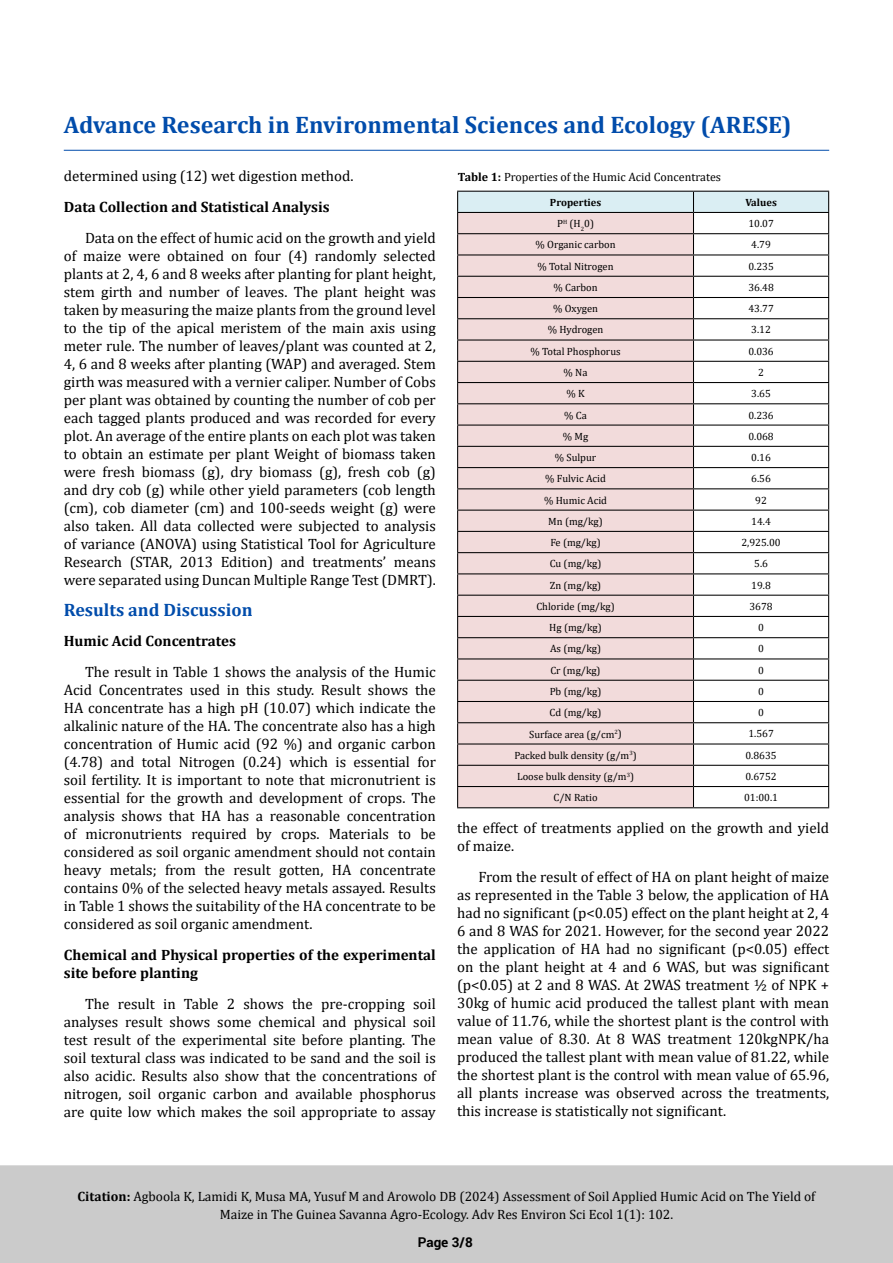
<style>
.page{position:relative;width:893px;height:1263px;background:#fff}
.page>*{position:absolute;margin:0;border:0;box-sizing:border-box;transform-origin:0 0}
.t1{font:700 24px "Cambria";color:#014cab}
.t2{font:700 18px "Cambria";color:#014cab}
.t3{font:15px/18px "Cambria";color:#000;text-align:justify}
.t4{font:700 15px/18px "Cambria";color:#000}
.t5{font:13.5px/18px "Cambria";color:#000;text-align:center}
.t6{font:700 13.5px "Roboto";color:#000}
.t7{font:12px "Cambria";color:#000}
.t8{font:10.5px "Cambria";color:#000}
.t9{font:700 10.5px "Cambria";color:#000}
.s1{font-weight:700}
</style>
<div class="page">
<div style="left:0;top:1165px;width:893px;height:98px;background:#cbcbcb"></div>
<hr style="left:64px;top:150px;width:765px;height:1px;background:#014cab">
<hr style="left:457px;top:807px;width:236px;height:1px;background:#000">
<hr style="left:693px;top:807px;width:136px;height:1px;background:#000">
<svg style="left:457px;top:191px;width:372px;height:616px"></svg>
<h1 class="t1" style="left:64px;top:108px;width:729px">Advance Research in Environmental Sciences and Ecology (ARESE)</h1>
<p class="t3" style="left:64px;top:167px;width:291px">determined using (12) wet digestion method.</p>
<p class="t4" style="left:64px;top:197px;width:267px">Data Collection and Statistical Analysis</p>
<p class="t3" style="left:64px;top:229px;width:374px;text-indent:21px">Data on the effect of humic acid on the growth and yield of maize were obtained on four (4) randomly selected plants at 2, 4, 6 and 8 weeks after planting for plant height, stem girth and number of leaves. The plant height was taken by measuring the maize plants from the ground level to the tip of the apical meristem of the main axis using meter rule. The number of leaves/plant was counted at 2, 4, 6 and 8 weeks after planting (WAP) and averaged. Stem girth was measured with a vernier caliper. Number of Cobs per plant was obtained by counting the number of cob per each tagged plants produced and was recorded for every plot. An average of the entire plants on each plot was taken to obtain an estimate per plant Weight of biomass taken were fresh biomass (g), dry biomass (g), fresh cob (g) and dry cob (g) while other yield parameters (cob length (cm), cob diameter (cm) and 100-seeds weight (g) were also taken. All data collected were subjected to analysis of variance (ANOVA) using Statistical Tool for Agriculture Research (STAR, 2013 Edition) and treatments’ means were separated using Duncan Multiple Range Test (DMRT).</p>
<p class="t2" style="left:64px;top:597px;width:190px">Results and Discussion</p>
<p class="t4" style="left:64px;top:632px;width:174px">Humic Acid Concentrates</p>
<p class="t3" style="left:64px;top:663px;width:374px;text-indent:21px">The result in Table 1 shows the analysis of the Humic Acid Concentrates used in this study. Result shows the HA concentrate has a high pH (10.07) which indicate the alkalinic nature of the HA. The concentrate also has a high concentration of Humic acid (92 %) and organic carbon (4.78) and total Nitrogen (0.24) which is essential for soil fertility. It is important to note that micronutrient is essential for the growth and development of crops. The analysis shows that HA has a reasonable concentration of micronutrients required by crops. Materials to be considered as soil organic amendment should not contain heavy metals; from the result gotten, HA concentrate contains 0% of the selected heavy metals assayed. Results in Table 1 shows the suitability of the HA concentrate to be considered as soil organic amendment.</p>
<p class="t4" style="left:64px;top:945px;width:374px">Chemical and Physical properties of the experimental site before planting</p>
<p class="t3" style="left:64px;top:994px;width:374px;text-indent:21px">The result in Table 2 shows the pre-cropping soil analyses result shows some chemical and physical soil test result of the experimental site before planting. The soil textural class was indicated to be sand and the soil is also acidic. Results also show that the concentrations of nitrogen, soil organic carbon and available phosphorus are quite low which makes the soil appropriate to assay</p>
<p class="t7" style="left:458px;top:170px;width:265px"><span class="s1">Table 1:</span> Properties of the Humic Acid Concentrates</p>
<p class="t9" style="left:550px;top:195px;width:53px">Properties</p>
<p class="t9" style="left:745px;top:195px;width:33px">Values</p>
<p class="t8" style="left:557px;top:217px;width:38px">P<sup>H</sup> (H<sub>2</sub>0)</p>
<p class="t8" style="left:748px;top:217px;width:27px">10.07</p>
<p class="t8" style="left:536px;top:239px;width:81px">% Organic carbon</p>
<p class="t8" style="left:751px;top:239px;width:21px">4.79</p>
<p class="t8" style="left:538px;top:260px;width:77px">% Total Nitrogen</p>
<p class="t8" style="left:748px;top:260px;width:27px">0.235</p>
<p class="t8" style="left:553px;top:281px;width:46px">% Carbon</p>
<p class="t8" style="left:748px;top:281px;width:27px">36.48</p>
<p class="t8" style="left:553px;top:302px;width:46px">% Oxygen</p>
<p class="t8" style="left:748px;top:302px;width:27px">43.77</p>
<p class="t8" style="left:548px;top:324px;width:57px">% Hydrogen</p>
<p class="t8" style="left:751px;top:324px;width:21px">3.12</p>
<p class="t8" style="left:530px;top:345px;width:92px">% Total Phosphorus</p>
<p class="t8" style="left:748px;top:345px;width:27px">0.036</p>
<p class="t8" style="left:564px;top:366px;width:25px">% Na</p>
<p class="t8" style="left:758px;top:366px;width:7px">2</p>
<p class="t8" style="left:566px;top:387px;width:20px">% K</p>
<p class="t8" style="left:751px;top:387px;width:21px">3.65</p>
<p class="t8" style="left:564px;top:409px;width:24px">% Ca</p>
<p class="t8" style="left:748px;top:409px;width:27px">0.236</p>
<p class="t8" style="left:563px;top:430px;width:27px">% Mg</p>
<p class="t8" style="left:748px;top:430px;width:27px">0.068</p>
<p class="t8" style="left:555px;top:451px;width:43px">% Sulpur</p>
<p class="t8" style="left:751px;top:451px;width:21px">0.16</p>
<p class="t8" style="left:545px;top:473px;width:62px">% Fulvic Acid</p>
<p class="t8" style="left:751px;top:473px;width:21px">6.56</p>
<p class="t8" style="left:544px;top:494px;width:65px">% Humic Acid</p>
<p class="t8" style="left:755px;top:494px;width:13px">92</p>
<p class="t8" style="left:548px;top:515px;width:56px">Mn (mg/kg)</p>
<p class="t8" style="left:751px;top:515px;width:21px">14.4</p>
<p class="t8" style="left:550px;top:536px;width:52px">Fe (mg/kg)</p>
<p class="t8" style="left:741px;top:536px;width:41px">2,925.00</p>
<p class="t8" style="left:550px;top:558px;width:53px">Cu (mg/kg)</p>
<p class="t8" style="left:754px;top:558px;width:15px">5.6</p>
<p class="t8" style="left:550px;top:579px;width:53px">Zn (mg/kg)</p>
<p class="t8" style="left:751px;top:579px;width:21px">19.8</p>
<p class="t8" style="left:536px;top:600px;width:80px">Chloride (mg/kg)</p>
<p class="t8" style="left:749px;top:600px;width:25px">3678</p>
<p class="t8" style="left:549px;top:621px;width:54px">Hg (mg/kg)</p>
<p class="t8" style="left:758px;top:621px;width:7px">0</p>
<p class="t8" style="left:550px;top:643px;width:53px">As (mg/kg)</p>
<p class="t8" style="left:758px;top:643px;width:7px">0</p>
<p class="t8" style="left:550px;top:664px;width:52px">Cr (mg/kg)</p>
<p class="t8" style="left:758px;top:664px;width:7px">0</p>
<p class="t8" style="left:550px;top:685px;width:53px">Pb (mg/kg)</p>
<p class="t8" style="left:758px;top:685px;width:7px">0</p>
<p class="t8" style="left:550px;top:706px;width:53px">Cd (mg/kg)</p>
<p class="t8" style="left:758px;top:706px;width:7px">0</p>
<p class="t8" style="left:529px;top:728px;width:94px">Surface area (g/cm<sup>2</sup>)</p>
<p class="t8" style="left:748px;top:728px;width:27px">1.567</p>
<p class="t8" style="left:514px;top:749px;width:124px">Packed bulk density (g/m<sup>3</sup>)</p>
<p class="t8" style="left:745px;top:749px;width:33px">0.8635</p>
<p class="t8" style="left:517px;top:770px;width:118px">Loose bulk density (g/m<sup>3</sup>)</p>
<p class="t8" style="left:745px;top:770px;width:33px">0.6752</p>
<p class="t8" style="left:553px;top:791px;width:46px">C/N Ratio</p>
<p class="t8" style="left:744px;top:791px;width:36px">01:00.1</p>
<p class="t3" style="left:457px;top:819px;width:374px">the effect of treatments applied on the growth and yield of maize.</p>
<p class="t3" style="left:457px;top:868px;width:374px;text-indent:21px">From the result of effect of HA on plant height of maize as represented in the Table 3 below, the application of HA had no significant (p&lt;0.05) effect on the plant height at 2, 4<br>6 and 8 WAS for 2021. However, for the second year 2022 the application of HA had no significant (p&lt;0.05) effect on the plant height at 4 and 6 WAS, but was significant (p&lt;0.05) at 2 and 8 WAS. At 2WAS treatment ½ of NPK + 30kg of humic acid produced the tallest plant with mean value of 11.76, while the shortest plant is the control with mean value of 8.30. At 8 WAS treatment 120kgNPK/ha produced the tallest plant with mean value of 81.22, while the shortest plant is the control with mean value of 65.96, all plants increase was observed across the treatments, this increase is statistically not significant.</p>
<p class="t5" style="left:78px;top:1187px;width:739px"><span class="s1">Citation:</span> Agboola K, Lamidi K, Musa MA, Yusuf M and Arowolo DB (2024) Assessment of Soil Applied Humic Acid on The Yield of<br>Maize in The Guinea Savanna Agro-Ecology. Adv Res Environ Sci Ecol 1(1): 102.</p>
<p class="t6" style="left:418px;top:1232px;width:57px">Page 3/8</p>
</div>
